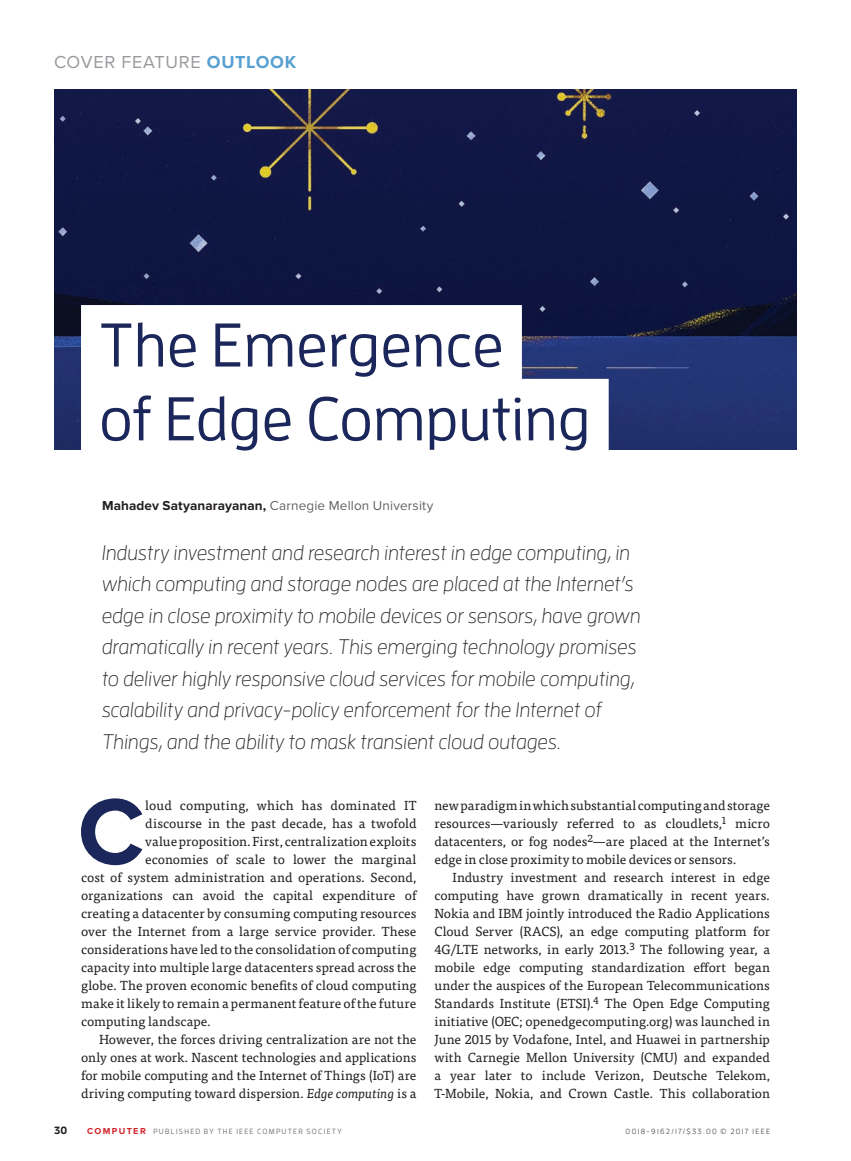
<style>
.page{position:relative;width:851px;height:1161px;background:#fff}
.page>*{position:absolute;margin:0;border:0;box-sizing:border-box;transform-origin:0 0}
.t1{font:700 96.75px "Proxima Nova";color:#1b275a}
.t2{font:500 61.5px/73.8px "Enzo OT";color:#1b275a}
.t3{font:italic 300 21px/31.5px "Enzo OT";letter-spacing:-.005em;color:#231f20}
.t4{font:18px "Proxima Nova";letter-spacing:.04em;color:#97999c}
.t5{font:13.5px "Proxima Nova";letter-spacing:.015em;color:#636366}
.t6{font:13.2px "Tisa Pro";color:#231f20}
.t7{font:700 10.5px "Enzo OT";color:#231f20}
.t8{font:500 7.5px "Enzo OT";letter-spacing:.17em;color:#6c6d70}
.t9{font:500 7.5px "Enzo OT";letter-spacing:.175em;color:#57585a}
.s1{font-weight:700;color:#58a0d2}
.s2{font-weight:700;color:#231f20}
.s3{font-style:italic}
.s4{font-family:"Proxima Nova";font-weight:700;font-size:9px;color:#d1232a}
</style>
<div class="page">
<img style="left:54px;top:90px;width:742px;height:360px">
<div style="left:81px;top:305px;width:441px;height:83px;background:#fff"></div>
<div style="left:81px;top:379px;width:527px;height:82px;background:#fff"></div>
<h3 class="t4" style="left:54px;top:51px;width:244px">COVER FEATURE <span class="s1">OUTLOOK</span></h3>
<p class="t2" style="left:99px;top:307px;width:493px">The Emergence<br>of Edge Computing</p>
<p class="t5" style="left:102px;top:498px;width:333px"><span class="s2">Mahadev Satyanarayanan,</span> Carnegie Mellon University</p>
<p class="t3" style="left:102px;top:536px;width:540px">Industry investment and research interest in edge computing, in which computing and storage nodes are placed at the Internet’s edge in close proximity to mobile devices or sensors, have grown dramatically in recent years. This emerging technology promises to deliver highly responsive cloud services for mobile computing, scalability and privacy-policy enforcement for the Internet of Things, and the ability to mask transient cloud outages.</p>
<p class="t1" style="left:78px;top:776px;width:68px">C</p>
<p class="t6" style="left:145px;top:796px;width:273px">loud computing, which has dominated IT</p>
<p class="t6" style="left:145px;top:814px;width:273px">discourse in the past decade, has a twofold</p>
<p class="t6" style="left:145px;top:832px;width:273px">value proposition. First, centralization exploits</p>
<p class="t6" style="left:145px;top:850px;width:273px">economies of scale to lower the marginal</p>
<p class="t6" style="left:81px;top:868px;width:337px">cost of system administration and operations. Second,</p>
<p class="t6" style="left:81px;top:886px;width:337px">organizations can avoid the capital expenditure of</p>
<p class="t6" style="left:81px;top:904px;width:337px">creating a datacenter by consuming computing resources</p>
<p class="t6" style="left:81px;top:922px;width:337px">over the Internet from a large service provider. These</p>
<p class="t6" style="left:81px;top:940px;width:337px">considerations have led to the consolidation of computing</p>
<p class="t6" style="left:81px;top:958px;width:337px">capacity into multiple large datacenters spread across the</p>
<p class="t6" style="left:81px;top:976px;width:337px">globe. The proven economic benefits of cloud computing</p>
<p class="t6" style="left:81px;top:994px;width:337px">make it likely to remain a permanent feature of the future</p>
<p class="t6" style="left:81px;top:1012px;width:131px">computing landscape.</p>
<p class="t6" style="left:99px;top:1030px;width:319px">However, the forces driving centralization are not the</p>
<p class="t6" style="left:81px;top:1048px;width:337px">only ones at work. Nascent technologies and applications</p>
<p class="t6" style="left:81px;top:1066px;width:337px">for mobile computing and the Internet of Things (IoT) are</p>
<p class="t6" style="left:81px;top:1084px;width:337px">driving computing toward dispersion. <span class="s3">Edge computing</span> is a</p>
<p class="t6" style="left:434px;top:796px;width:337px">new paradigm in which substantial computing and storage</p>
<p class="t6" style="left:434px;top:814px;width:337px">resources—variously referred to as cloudlets,<sup>1</sup> micro</p>
<p class="t6" style="left:434px;top:832px;width:337px">datacenters, or fog nodes<sup>2</sup>—are placed at the Internet’s</p>
<p class="t6" style="left:434px;top:850px;width:303px">edge in close proximity to mobile devices or sensors.</p>
<p class="t6" style="left:452px;top:868px;width:319px">Industry investment and research interest in edge</p>
<p class="t6" style="left:434px;top:886px;width:337px">computing have grown dramatically in recent years.</p>
<p class="t6" style="left:434px;top:904px;width:337px">Nokia and IBM jointly introduced the Radio Applications</p>
<p class="t6" style="left:434px;top:922px;width:337px">Cloud Server (RACS), an edge computing platform for</p>
<p class="t6" style="left:434px;top:940px;width:337px">4G/LTE networks, in early 2013.<sup>3</sup> The following year, a</p>
<p class="t6" style="left:434px;top:958px;width:337px">mobile edge computing standardization effort began</p>
<p class="t6" style="left:434px;top:976px;width:337px">under the auspices of the European Telecommunications</p>
<p class="t6" style="left:434px;top:994px;width:337px">Standards Institute (ETSI).<sup>4</sup> The Open Edge Computing</p>
<p class="t6" style="left:434px;top:1012px;width:337px">initiative (OEC; openedgecomputing.org) was launched in</p>
<p class="t6" style="left:434px;top:1030px;width:337px">June 2015 by Vodafone, Intel, and Huawei in partnership</p>
<p class="t6" style="left:434px;top:1048px;width:337px">with Carnegie Mellon University (CMU) and expanded</p>
<p class="t6" style="left:434px;top:1066px;width:337px">a year later to include Verizon, Deutsche Telekom,</p>
<p class="t6" style="left:434px;top:1084px;width:337px">T-Mobile, Nokia, and Crown Castle. This collaboration</p>
<p class="t7" style="left:54px;top:1124px;width:15px">30</p>
<p class="t8" style="left:87px;top:1127px;width:256px"><span class="s4">COMPUTER</span> PUBLISHED BY THE IEEE COMPUTER SOCIETY</p>
<p class="t9" style="left:625px;top:1127px;width:146px">0018-9162/17/$33.00 © 2017 IEEE</p>
</div>
